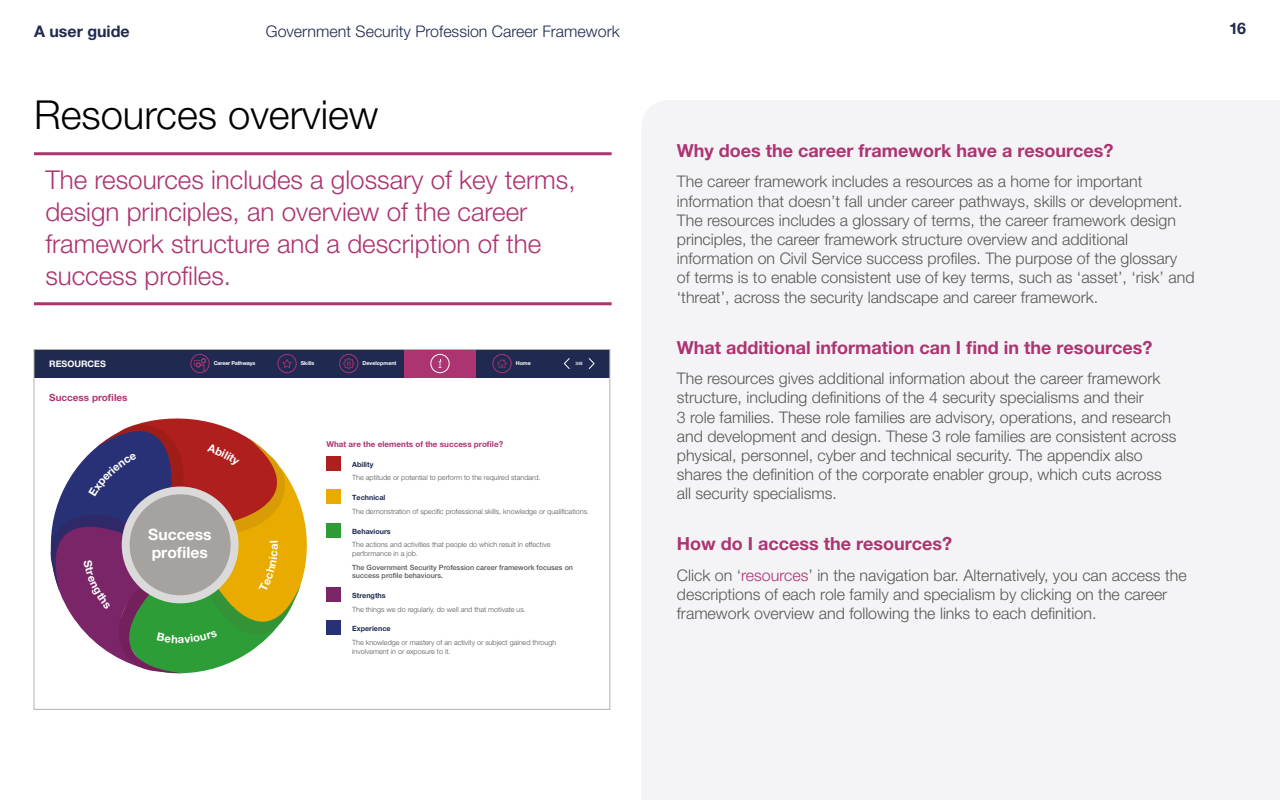
<style>
.page{position:relative;width:1280px;height:800px;background:#fff}
.page>*{position:absolute;margin:0;border:0;box-sizing:border-box;transform-origin:0 0}
.t1{font:300 40px "Helvetica Neue LT Pro";color:#000}
.Pull_quote_style{font:300 26px/32px "Helvetica Neue LT Pro";color:#ac3471}
.Heading_2{font:700 18px "Helvetica Neue LT Pro";color:#ac3471}
.Body{font:300 16px/19.2px "Helvetica Neue LT Pro";color:#575756}
.t2{font:300 16px "Helvetica Neue LT Pro";color:#202950}
.t3{font:700 16px "Helvetica Neue LT Pro";color:#202950}
.t4{font:700 15.7px/18.8px "Helvetica Neue LT Pro";color:#fff}
.t5{font:700 9.9px "Helvetica Neue LT Pro";color:#ac3471}
.t6{font:700 9px "Helvetica Neue LT Pro";color:#fff}
.t7{font:700 8.1px "Helvetica Neue LT Pro";color:#ac3471}
.t8{font:300 7.2px/8.6px "Helvetica Neue LT Pro";color:#575756}
.t9{font:500 7.2px/8.6px "Helvetica Neue LT Pro";color:#575756}
.t10{font:700 7.2px "Helvetica Neue LT Pro";color:#202950}
.t11{font:700 5.4px "Helvetica Neue LT Pro";color:#fff}
.t12{font:700 5.4px "Helvetica Neue LT Pro";letter-spacing:-.03em;color:#fff}
.t13{font:500 4.5px "Helvetica Neue LT Pro";color:#fff}
.s1{color:#ac3471}
</style>
<div class="page">
<div style="left:642px;top:100px;width:638px;height:700px;background:#f4f4f6"></div>
<div style="left:548px;top:349px;width:62px;height:29px;background:#202950"></div>
<div style="left:34px;top:349px;width:154px;height:29px;background:#202950"></div>
<div style="left:326px;top:456px;width:15px;height:15px;background:#ae201e"></div>
<div style="left:326px;top:490px;width:15px;height:14px;background:#e9ab00"></div>
<div style="left:326px;top:523px;width:15px;height:14px;background:#2d9c37"></div>
<div style="left:326px;top:587px;width:15px;height:15px;background:#7a2567"></div>
<div style="left:326px;top:621px;width:15px;height:14px;background:#293175"></div>
<div style="left:188px;top:349px;width:72px;height:29px;background:#202950"></div>
<svg style="left:194px;top:358px;width:12px;height:14px"></svg>
<div style="left:190px;top:354px;width:20px;height:19px;border:1px solid #ac3471;border-radius:50%"></div>
<div style="left:260px;top:349px;width:72px;height:29px;background:#202950"></div>
<div style="left:278px;top:354px;width:19px;height:19px;border:1px solid #ac3471;border-radius:50%"></div>
<svg style="left:282px;top:359px;width:10px;height:9px"></svg>
<div style="left:332px;top:349px;width:72px;height:29px;background:#202950"></div>
<div style="left:339px;top:354px;width:19px;height:19px;border:1px solid #ac3471;border-radius:50%"></div>
<svg style="left:343px;top:358px;width:11px;height:11px"></svg>
<div style="left:404px;top:349px;width:72px;height:29px;background:#ac3471"></div>
<div style="left:430px;top:354px;width:20px;height:19px;border:1px solid #fff;border-radius:50%"></div>
<svg style="left:438px;top:359px;width:4px;height:9px"></svg>
<div style="left:476px;top:349px;width:72px;height:29px;background:#202950"></div>
<div style="left:492px;top:354px;width:20px;height:19px;border:1px solid #ac3471;border-radius:50%"></div>
<svg style="left:497px;top:359px;width:10px;height:9px"></svg>
<svg style="left:564px;top:358px;width:6px;height:11px"></svg>
<svg style="left:589px;top:358px;width:6px;height:11px"></svg>
<hr style="left:34px;top:152px;width:578px;height:3px;background:#ac3471">
<hr style="left:34px;top:302px;width:578px;height:3px;background:#ac3471">
<svg style="left:50px;top:418px;width:257px;height:256px"></svg>
<p class="t3" style="left:34px;top:21px;width:97px">A user guide</p>
<p class="t2" style="left:266px;top:22px;width:355px">Government Security Profession Career Framework</p>
<p class="t3" style="left:1229px;top:19px;width:18px">16</p>
<h1 class="t1" style="left:34px;top:90px;width:346px">Resources overview</h1>
<p class="Pull_quote_style" style="left:45px;top:163px;width:532px">The resources includes a glossary of key terms, design principles, an overview of the career framework structure and a description of the success profiles.</p>
<p class="t6" style="left:49px;top:358px;width:58px">RESOURCES</p>
<p class="t13" style="left:576px;top:361px;width:9px">348</p>
<p class="t5" style="left:49px;top:392px;width:80px">Success profiles</p>
<p class="t12" style="left:214px;top:360px;width:43px">Career Pathways</p>
<p class="t11" style="left:301px;top:360px;width:15px">Skills</p>
<p class="t11" style="left:362px;top:360px;width:36px">Development</p>
<p class="t11" style="left:516px;top:360px;width:17px">Home</p>
<p class="t4" style="left:148px;top:524px;width:65px">Success profiles</p>
<p class="t7" style="left:326px;top:439px;width:178px">What are the elements of the success profile?</p>
<p class="t10" style="left:352px;top:460px;width:23px">Ability</p>
<p class="t8" style="left:352px;top:473px;width:190px">The aptitude or potential to perform to the required standard.</p>
<p class="t10" style="left:352px;top:493px;width:35px">Technical</p>
<p class="t8" style="left:352px;top:507px;width:238px">The demonstration of specific professional skills, knowledge or qualifications.</p>
<p class="t10" style="left:352px;top:527px;width:40px">Behaviours</p>
<p class="t8" style="left:352px;top:540px;width:200px">The actions and activities that people do which result in effective performance in a job.</p>
<p class="t9" style="left:352px;top:563px;width:222px">The Government Security Profession career framework focuses on success profile behaviours.</p>
<p class="t10" style="left:352px;top:591px;width:35px">Strengths</p>
<p class="t8" style="left:352px;top:605px;width:175px">The things we do regularly, do well and that motivate us.</p>
<p class="t10" style="left:352px;top:624px;width:40px">Experience</p>
<p class="t8" style="left:352px;top:638px;width:206px">The knowledge or mastery of an activity or subject gained through involvement in or exposure to it.</p>
<h2 class="Heading_2" style="left:677px;top:139px;width:438px">Why does the career framework have a resources?</h2>
<p class="Body" style="left:677px;top:172px;width:519px">The career framework includes a resources as a home for important information that doesn’t fall under career pathways, skills or development.<br>The resources includes a glossary of terms, the career framework design principles, the career framework structure overview and additional information on Civil Service success profiles. The purpose of the glossary<br>of terms is to enable consistent use of key terms, such as ‘asset’, ‘risk’ and ‘threat’, across the security landscape and career framework.</p>
<h2 class="Heading_2" style="left:677px;top:336px;width:477px">What additional information can I find in the resources?</h2>
<p class="Body" style="left:677px;top:369px;width:501px">The resources gives additional information about the career framework structure, including definitions of the 4 security specialisms and their<br>3 role families. These role families are advisory, operations, and research and development and design. These 3 role families are consistent across physical, personnel, cyber and technical security. The appendix also shares the definition of the corporate enabler group, which cuts across all security specialisms.</p>
<h2 class="Heading_2" style="left:677px;top:533px;width:277px">How do I access the resources?</h2>
<p class="Body" style="left:677px;top:565px;width:511px">Click on ‘<span class="s1">resources</span>’ in the navigation bar. Alternatively, you can access the descriptions of each role family and specialism by clicking on the career framework overview and following the links to each definition.</p>
</div>
